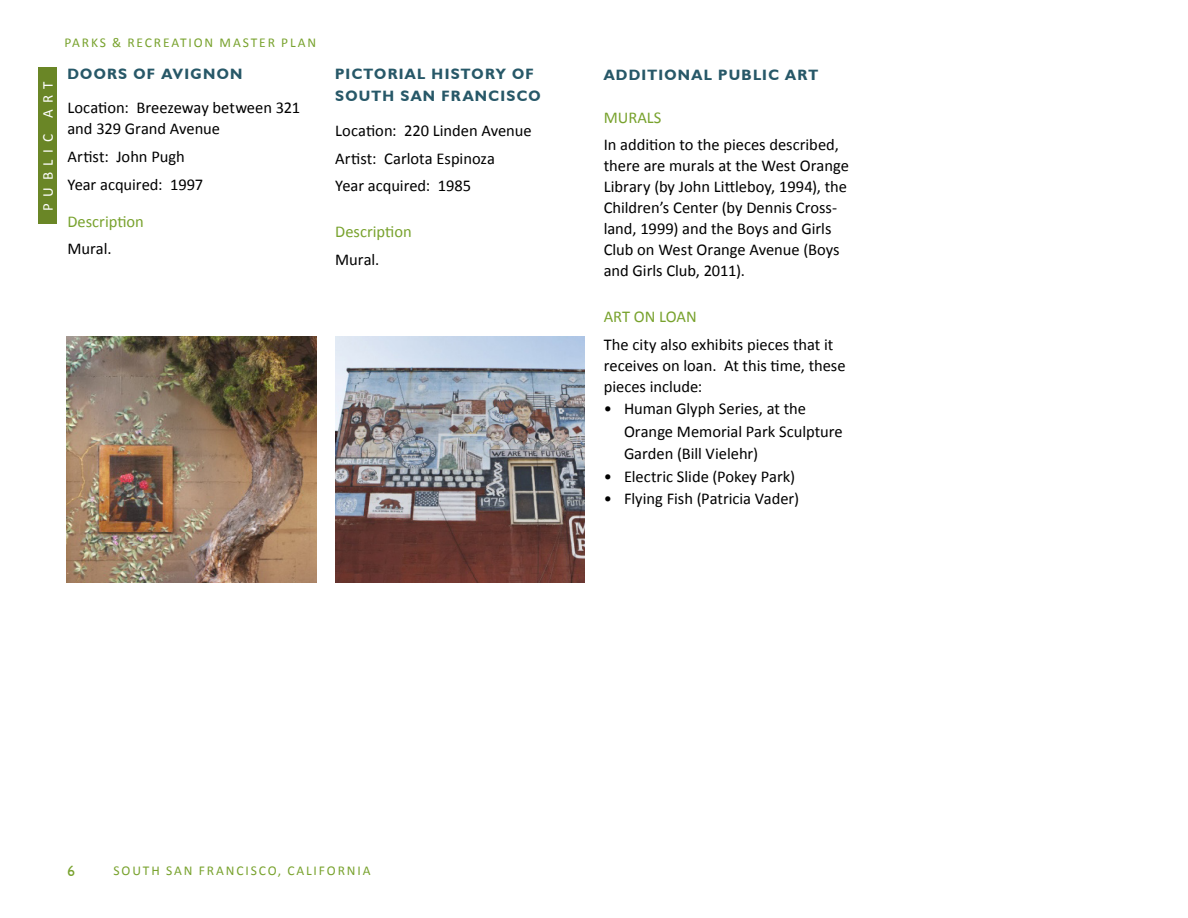
<style>
.page{position:relative;width:1188px;height:918px;background:#fff}
.page>*{position:absolute;margin:0;border:0;box-sizing:border-box;transform-origin:0 0}
.Paragraph_Style{font:16.5px/21px "Calibri";color:#000}
.Paragraph_Style_Gree{font:16.5px "Calibri";color:#78a22d}
.Subheading{font:700 15px/22.5px "Humanist 521 BT";letter-spacing:.085em;color:#275868}
.t1{font:15px "Calibri";letter-spacing:.44em;color:#fff}
.t2{font:15px "Humanist 521 BT";color:#78a22d}
.t3{font:13.5px "Calibri";letter-spacing:.14em;color:#78a22d}
</style>
<div class="page">
<div style="left:38px;top:68px;width:19px;height:156px;background:#6a8626"></div>
<img style="left:335px;top:336px;width:250px;height:247px">
<img style="left:67px;top:336px;width:250px;height:247px">
<p class="t1" style="left:38px;top:211px;width:131px;rotate:-90deg">PUBLIC ART</p>
<p class="t3" style="left:64px;top:34px;width:253px">PARKS &amp; RECREATION MASTER PLAN</p>
<p class="Subheading" style="left:68px;top:62px;width:176px">DOORS OF AVIGNON</p>
<p class="Paragraph_Style" style="left:68px;top:97px;width:234px">Location: Breezeway between 321 and 329 Grand Avenue</p>
<p class="Paragraph_Style" style="left:68px;top:146px;width:119px">Artist: John Pugh</p>
<p class="Paragraph_Style" style="left:68px;top:174px;width:137px">Year acquired: 1997</p>
<p class="Paragraph_Style_Gree" style="left:68px;top:211px;width:78px">Description</p>
<p class="Paragraph_Style" style="left:68px;top:238px;width:46px">Mural.</p>
<p class="Subheading" style="left:335px;top:62px;width:207px">PICTORIAL HISTORY OF<br>SOUTH SAN FRANCISCO</p>
<p class="Paragraph_Style" style="left:335px;top:120px;width:198px">Location: 220 Linden Avenue</p>
<p class="Paragraph_Style" style="left:335px;top:148px;width:161px">Artist: Carlota Espinoza</p>
<p class="Paragraph_Style" style="left:335px;top:175px;width:138px">Year acquired: 1985</p>
<p class="Paragraph_Style_Gree" style="left:335px;top:221px;width:78px">Description</p>
<p class="Paragraph_Style" style="left:335px;top:249px;width:46px">Mural.</p>
<p class="Subheading" style="left:604px;top:63px;width:216px">ADDITIONAL PUBLIC ART</p>
<p class="Paragraph_Style_Gree" style="left:604px;top:107px;width:59px">MURALS</p>
<p class="Paragraph_Style" style="left:604px;top:134px;width:247px">In addition to the pieces described, there are murals at the West Orange Library (by John Littleboy, 1994), the Children’s Center (by Dennis Cross&shy;land, 1999) and the Boys and Girls Club on West Orange Avenue (Boys and Girls Club, 2011).</p>
<p class="Paragraph_Style_Gree" style="left:604px;top:306px;width:94px">ART ON LOAN</p>
<p class="Paragraph_Style" style="left:604px;top:334px;width:243px">The city also exhibits pieces that it receives on loan. At this time, these pieces include:</p>
<p class="Paragraph_Style" style="left:624px;top:398px;width:220px;line-height:22.5px;text-indent:-20px">• Human Glyph Series, at the<br>Orange Memorial Park Sculpture<br>Garden (Bill Vielehr)</p>
<p class="Paragraph_Style" style="left:604px;top:466px;width:193px">• Electric Slide (Pokey Park)</p>
<p class="Paragraph_Style" style="left:604px;top:488px;width:197px">• Flying Fish (Patricia Vader)</p>
<p class="t2" style="left:68px;top:862px;width:9px">6</p>
<p class="t3" style="left:114px;top:862px;width:259px">SOUTH SAN FRANCISCO, CALIFORNIA</p>
</div>
